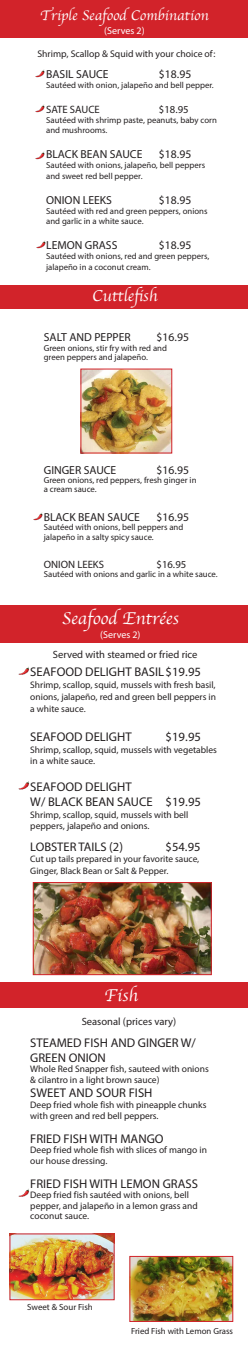
<style>
.page{position:relative;width:248px;height:1350px;background:#fff}
.page>*{position:absolute;margin:0;border:0;box-sizing:border-box;transform-origin:0 0}
.t1{font:17.94px "Apple Chancery";color:#fff}
.t2{font:16.5px "Apple Chancery";color:#fff}
.t3{font:14.56px "Apple Chancery";color:#fff}
.t4{font:12.62px/14.8px "Myriad Hebrew";color:#231f20}
.t5{font:12.5px "Myriad Hebrew";color:#231f20}
.t6{font:11.62px "Myriad Hebrew";color:#231f20}
.t7{font:10.69px "Myriad Hebrew";color:#231f20}
.t8{font:10.56px "Myriad Hebrew";color:#231f20}
.t9{font:10px "Myriad Hebrew";color:#fff}
.t10{font:9.69px "Myriad Hebrew";color:#231f20}
.t11{font:9.5px/10.6px "Myriad Hebrew";color:#231f20}
.t12{font:9.38px/11.2px "Myriad Hebrew";color:#231f20}
.t13{font:8.94px "Myriad Hebrew";color:#231f20}
.t14{font:8.81px "Myriad Hebrew";color:#231f20}
.t15{font:8.75px/10.2px "Myriad Hebrew";color:#231f20}
.s1{font-size:9.31px}
</style>
<div class="page">
<div style="left:0;top:0;width:248px;height:38px;background:#d2232a"></div>
<div style="left:1px;top:285px;width:247px;height:24px;background:#d2232a"></div>
<svg style="left:35px;top:151px;width:10px;height:9px"></svg>
<svg style="left:35px;top:104px;width:10px;height:9px"></svg>
<svg style="left:35px;top:69px;width:10px;height:9px"></svg>
<svg style="left:36px;top:240px;width:10px;height:9px"></svg>
<svg style="left:33px;top:512px;width:10px;height:9px"></svg>
<img style="left:82px;top:371px;width:88px;height:80px">
<div style="left:80px;top:369px;width:92px;height:84px;border:1px solid #d2232a"></div>
<div style="left:0;top:605px;width:248px;height:38px;background:#d2232a"></div>
<div style="left:0;top:982px;width:248px;height:25px;background:#d2232a"></div>
<img style="left:18px;top:666px;width:11px;height:9px">
<img style="left:18px;top:781px;width:11px;height:9px">
<img style="left:18px;top:1188px;width:11px;height:9px">
<img style="left:131px;top:1258px;width:100px;height:62px">
<div style="left:129px;top:1256px;width:104px;height:66px;border:1px solid #d2232a"></div>
<img style="left:11px;top:1235px;width:101px;height:63px">
<div style="left:9px;top:1233px;width:105px;height:67px;border:1px solid #d2232a"></div>
<img style="left:35px;top:884px;width:174px;height:89px">
<div style="left:33px;top:882px;width:178px;height:93px;border:1px solid #d2232a"></div>
<h3 class="t3" style="left:40px;top:3px;width:169px">Triple Seafood Combination</h3>
<p class="t9" style="left:104px;top:25px;width:42px">(Serves 2)</p>
<p class="t10" style="left:37px;top:48px;width:180px">Shrimp, Scallop &amp; Squid with your choice of:</p>
<p class="t6" style="left:46px;top:67px;width:64px">BASIL SAUCE</p>
<p class="t6" style="left:159px;top:67px;width:34px">$18.95</p>
<p class="t15" style="left:46px;top:80px;width:169px">Sautéed with onion, jalapeño and bell pepper.</p>
<p class="t7" style="left:46px;top:103px;width:55px">SATE SAUCE</p>
<p class="t7" style="left:159px;top:103px;width:31px">$18.95</p>
<p class="t15" style="left:46px;top:115px;width:172px">Sautéed with shrimp paste, peanuts, baby corn and mushrooms.</p>
<p class="t6" style="left:46px;top:148px;width:98px">BLACK BEAN SAUCE</p>
<p class="t6" style="left:159px;top:148px;width:34px">$18.95</p>
<p class="t15" style="left:46px;top:161px;width:160px">Sautéed with onions, jalapeño, bell peppers and sweet red bell pepper.</p>
<p class="t6" style="left:46px;top:193px;width:67px">ONION LEEKS</p>
<p class="t6" style="left:159px;top:193px;width:34px">$18.95</p>
<p class="t15" style="left:46px;top:206px;width:162px">Sautéed with red and green peppers, onions and garlic in a white sauce.</p>
<p class="t6" style="left:46px;top:239px;width:73px">LEMON GRASS</p>
<p class="t6" style="left:159px;top:239px;width:34px">$18.95</p>
<p class="t15" style="left:46px;top:252px;width:164px">Sautéed with onions, red and green peppers, jalapeño in a coconut cream.</p>
<h2 class="t2" style="left:92px;top:283px;width:67px">Cuttlefish</h2>
<p class="t6" style="left:44px;top:331px;width:88px">SALT AND PEPPER</p>
<p class="t6" style="left:156px;top:331px;width:34px">$16.95</p>
<p class="t15" style="left:44px;top:344px;width:124px;line-height:9.4px">Green onions, stir fry with red and green peppers and jalapeño.</p>
<p class="t6" style="left:44px;top:463px;width:74px">GINGER SAUCE</p>
<p class="t6" style="left:156px;top:463px;width:34px">$16.95</p>
<p class="t15" style="left:44px;top:476px;width:154px;line-height:9.4px">Green onions, red peppers, fresh ginger in a cream sauce.</p>
<p class="t6" style="left:44px;top:510px;width:98px">BLACK BEAN SAUCE</p>
<p class="t6" style="left:156px;top:510px;width:34px">$16.95</p>
<p class="t15" style="left:44px;top:523px;width:141px;line-height:9.4px">Sautéed with onions, bell peppers and jalapeño in a salty spicy sauce.</p>
<p class="t7" style="left:44px;top:558px;width:62px">ONION LEEKS</p>
<p class="t7" style="left:156px;top:558px;width:31px">$16.95</p>
<p class="t15" style="left:44px;top:570px;width:175px">Sautéed with onions and garlic in a white sauce.</p>
<h1 class="t1" style="left:62px;top:604px;width:118px">Seafood Entrées</h1>
<p class="t9" style="left:100px;top:630px;width:42px">(Serves 2)</p>
<p class="t8" style="left:53px;top:649px;width:146px">Served with steamed or fried rice</p>
<h3 class="t4" style="left:30px;top:666px;width:172px">SEAFOOD DELIGHT BASIL$19.95</h3>
<p class="t11" style="left:30px;top:680px;width:187px;line-height:11.8px;text-align:justify">Shrimp, scallop, squid, mussels with fresh basil, onions, jalapeño, red and green bell peppers in a white sauce<span class="s1">.</span></p>
<h3 class="t4" style="left:30px;top:730px;width:103px">SEAFOOD DELIGHT</h3>
<h3 class="t4" style="left:165px;top:730px;width:37px">$19.95</h3>
<p class="t11" style="left:30px;top:744px;width:188px;line-height:11.8px">Shrimp, scallop, squid, mussels with vegetables in a white sauce.</p>
<h3 class="t4" style="left:30px;top:780px;width:172px">SEAFOOD DELIGHT<br>W/ BLACK BEAN SAUCE $19.95</h3>
<p class="t11" style="left:30px;top:809px;width:159px;line-height:11.8px">Shrimp, scallop, squid, mussels with bell peppers, jalapeño and onions.</p>
<h3 class="t5" style="left:30px;top:840px;width:94px">LOBSTER TAILS (2)</h3>
<h3 class="t5" style="left:165px;top:840px;width:36px">$54.95</h3>
<p class="t12" style="left:30px;top:854px;width:170px">Cut up tails prepared in your favorite sauce,<br>Ginger, Black Bean or Salt &amp; Pepper.</p>
<h1 class="t1" style="left:104px;top:981px;width:35px">Fish</h1>
<p class="t8" style="left:82px;top:1016px;width:96px">Seasonal (prices vary)</p>
<h3 class="t4" style="left:30px;top:1036px;width:167px;line-height:14.6px">STEAMED FISH AND GINGER W/<br>GREEN ONION</h3>
<p class="t11" style="left:30px;top:1064px;width:180px">Whole Red Snapper fish, sauteed with onions &amp; cilantro in a light brown sauce)</p>
<h3 class="t4" style="left:30px;top:1087px;width:123px">SWEET AND SOUR FISH</h3>
<p class="t11" style="left:30px;top:1100px;width:177px">Deep fried whole fish with pineapple chunks with green and red bell peppers.</p>
<h3 class="t4" style="left:30px;top:1132px;width:135px">FRIED FISH WITH MANGO</h3>
<p class="t11" style="left:30px;top:1145px;width:178px">Deep fried whole fish with slices of mango in our house dressing.</p>
<h3 class="t4" style="left:30px;top:1177px;width:169px">FRIED FISH WITH LEMON GRASS</h3>
<p class="t11" style="left:30px;top:1190px;width:169px">Deep fried fish sautéed with onions, bell pepper, and jalapeño in a lemon grass and coconut sauce.</p>
<p class="t13" style="left:27px;top:1302px;width:67px">Sweet &amp; Sour Fish</p>
<p class="t14" style="left:131px;top:1326px;width:103px">Fried Fish with Lemon Grass</p>
</div>
